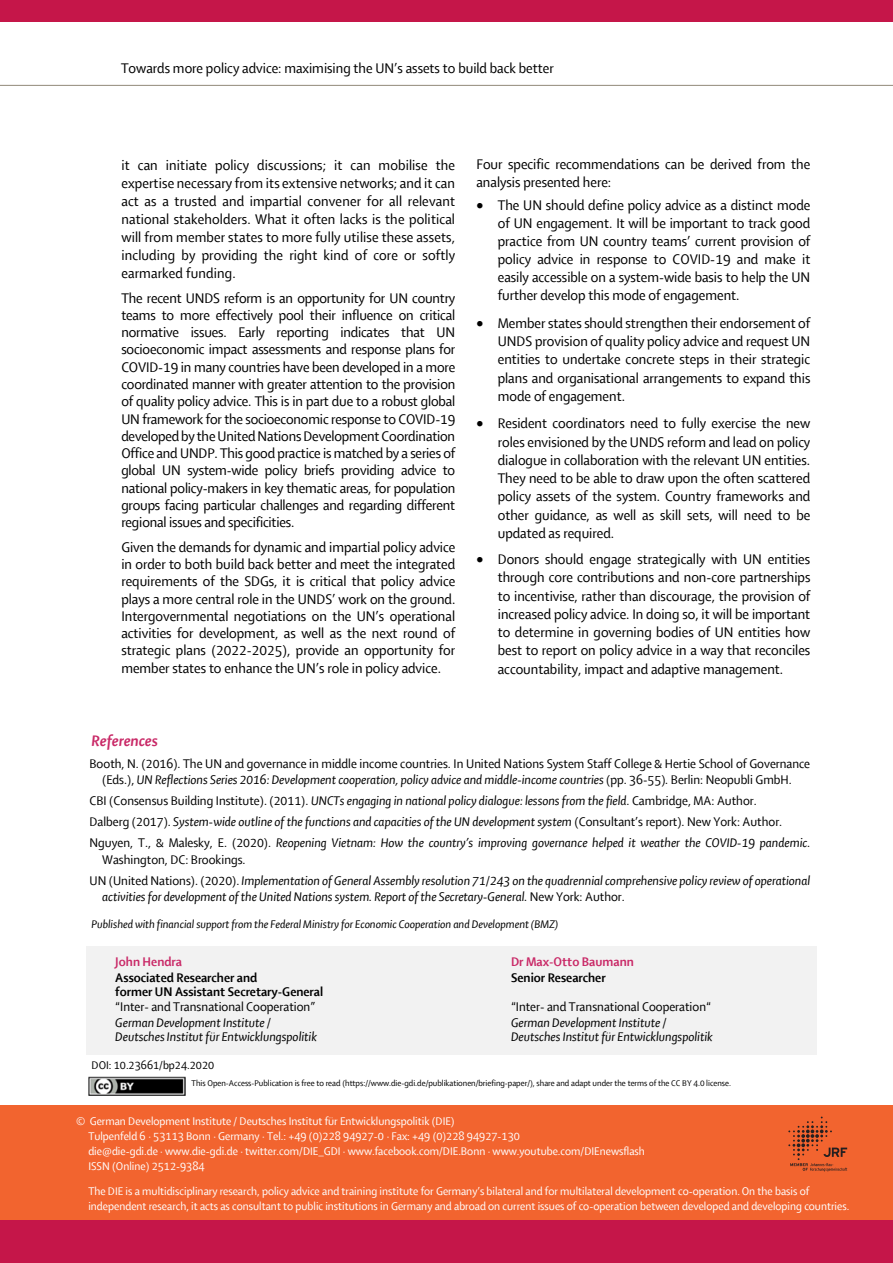
<style>
.page{position:relative;width:893px;height:1263px;background:#fff}
.page>*{position:absolute;margin:0;border:0;box-sizing:border-box;transform-origin:0 0}
.t1{font:italic 700 16.5px "Shaker R";color:#c92967}
.t2{font:15px/17.2px "Shaker R";color:#000;text-align:justify}
.t3{font:italic 13.5px/21px "Shaker R";color:#000}
.t4{font:13.5px/16.5px "Shaker R";color:#000;text-align:center}
.t5{font:700 13.5px/15px "Shaker R";color:#000}
.t6{font:700 13.5px "Shaker R";color:#c92967}
.t7{font:12px/15px "Shaker R";color:#fff}
.t8{font:italic 12px "Shaker R";color:#000}
.t9{font:12px "Shaker R";color:#000}
.t10{font:9px "Shaker R";color:#000}
.s1{font-style:italic}
.s2{font-style:normal}
</style>
<div class="page">
<div style="left:0;top:0;width:893px;height:21px;background:#c51649"></div>
<hr style="left:0;top:85px;width:893px;height:1px;background:#9f988a">
<div style="left:0;top:1106px;width:893px;height:115px;background:#f2642f"></div>
<div style="left:0;top:1220px;width:893px;height:43px;background:#c51649"></div>
<svg style="left:788px;top:1116px;width:59px;height:55px"></svg>
<img style="left:89px;top:1076px;width:97px;height:19px">
<div style="left:86px;top:946px;width:730px;height:109px;background:#f2f2f2"></div>
<p class="t2" style="left:121px;top:60px;width:434px">Towards more policy advice: maximising the UN’s assets to build back better</p>
<p class="t2" style="left:121px;top:156px;width:335px;line-height:18px">it can initiate policy discussions; it can mobilise the expertise necessary from its extensive networks; and it can act as a trusted and impartial convener for all relevant national stakeholders. What it often lacks is the political will from member states to more fully utilise these assets, including by providing the right kind of core or softly earmarked funding.</p>
<p class="t2" style="left:121px;top:290px;width:336px">The recent UNDS reform is an opportunity for UN country teams to more effectively pool their influence on critical normative issues. Early reporting indicates that UN socioeconomic impact assessments and response plans for COVID-19 in many countries have been developed in a more coordinated manner with greater attention to the provision of quality policy advice. This is in part due to a robust global UN framework for the socioeconomic response to COVID-19 developed by the United Nations Development Coordination Office and UNDP. This good practice is matched by a series of global UN system-wide policy briefs providing advice to national policy-makers in key thematic areas, for population groups facing particular challenges and regarding different regional issues and specificities.</p>
<p class="t2" style="left:121px;top:539px;width:335px">Given the demands for dynamic and impartial policy advice in order to both build back better and meet the integrated requirements of the SDGs, it is critical that policy advice plays a more central role in the UNDS’ work on the ground.<br>Intergovernmental negotiations on the UN’s operational activities for development, as well as the next round of strategic plans (2022-2025), provide an opportunity for member states to enhance the UN’s role in policy advice.</p>
<p class="t2" style="left:476px;top:156px;width:335px">Four specific recommendations can be derived from the analysis presented here:</p>
<p class="t2" style="left:498px;top:197px;width:314px;line-height:18px;text-indent:-21px">• The UN should define policy advice as a distinct mode of UN engagement. It will be important to track good practice from UN country teams’ current provision of policy advice in response to COVID-19 and make it easily accessible on a system-wide basis to help the UN further develop this mode of engagement.</p>
<p class="t2" style="left:498px;top:314px;width:314px;line-height:18.3px;text-indent:-21px">• Member states should strengthen their endorsement of UNDS provision of quality policy advice and request UN entities to undertake concrete steps in their strategic plans and organisational arrangements to expand this mode of engagement.</p>
<p class="t2" style="left:498px;top:415px;width:314px;line-height:18.3px;text-indent:-21px">• Resident coordinators need to fully exercise the new roles envisioned by the UNDS reform and lead on policy dialogue in collaboration with the relevant UN entities.<br>They need to be able to draw upon the often scattered policy assets of the system. Country frameworks and other guidance, as well as skill sets, will need to be updated as required.</p>
<p class="t2" style="left:498px;top:550px;width:314px;line-height:18.3px;text-indent:-21px">• Donors should engage strategically with UN entities through core contributions and non-core partnerships to incentivise, rather than discourage, the provision of increased policy advice. In doing so, it will be important to determine in governing bodies of UN entities how best to report on policy advice in a way that reconciles accountability, impact and adaptive management.</p>
<p class="t1" style="left:92px;top:732px;width:68px">References</p>
<p class="t4" style="left:90px;top:755px;width:722px">Booth, N. (2016). The UN and governance in middle income countries. In United Nations System Staff College &amp; Hertie School of Governance (Eds.), <span class="s1">UN Reflections Series 2016: Development cooperation, policy advice and middle-income countries</span> (pp. 36-55)<span class="s1">.</span> Berlin: Neopubli GmbH.</p>
<p class="t3" style="left:90px;top:790px;width:722px"><span class="s2">CBI (Consensus Building Institute). (2011).</span> UNCTs engaging in national policy dialogue: lessons from the field<span class="s2">. Cambridge, MA: Author.<br>Dalberg (2017).</span> System-wide outline of the functions and capacities of the UN development system <span class="s2">(Consultant’s report). New York: Author.<br>Nguyen, T., &amp; Malesky, E. (2020).</span> Reopening Vietnam: How the country’s improving governance helped it weather the COVID-19 pandemic<span class="s2">.</span></p>
<p class="t3" style="left:90px;top:849px;width:722px;text-indent:13px"><span class="s2">Washington, DC: Brookings.<br>UN (United Nations). (2020).</span> Implementation of General Assembly resolution 71/243 on the quadrennial comprehensive policy review of operational</p>
<p class="t3" style="left:102px;top:886px;width:524px">activities for development of the United Nations system. Report of the Secretary-General. <span class="s2">New York: Author.</span></p>
<p class="t8" style="left:92px;top:918px;width:468px">Published with financial support from the Federal Ministry for Economic Cooperation and Development (BMZ)</p>
<p class="t6" style="left:115px;top:955px;width:68px">John Hendra</p>
<p class="t5" style="left:115px;top:970px;width:209px">Associated Researcher and<br>former UN Assistant Secretary-General</p>
<p class="t4" style="left:115px;top:999px;width:202px">“Inter- and Transnational Cooperation”</p>
<p class="t3" style="left:115px;top:1015px;width:203px;line-height:15px">German Development Institute /<br>Deutsches Institut für Entwicklungspolitik</p>
<p class="t9" style="left:92px;top:1058px;width:124px">DOI: 10.23661/bp24.2020</p>
<p class="t6" style="left:511px;top:955px;width:124px">Dr Max-Otto Baumann</p>
<p class="t5" style="left:511px;top:970px;width:96px">Senior Researcher</p>
<p class="t4" style="left:511px;top:999px;width:202px">“Inter- and Transnational Cooperation“</p>
<p class="t3" style="left:511px;top:1015px;width:203px;line-height:15px">German Development Institute /<br>Deutsches Institut für Entwicklungspolitik</p>
<p class="t10" style="left:192px;top:1078px;width:541px">This Open-Access-Publication is free to read (https://www.die-gdi.de/publikationen/briefing-paper/), share and adapt under the terms of the CC BY 4.0 license.</p>
<p class="t7" style="left:88px;top:1113px;width:558px;text-indent:-12px">© German Development Institute / Deutsches Institut für Entwicklungspolitik (DIE)<br>Tulpenfeld 6 · 53113 Bonn · Germany · Tel.: +49 (0)228 94927-0 · Fax: +49 (0)228 94927-130<br>die@die-gdi.de · www.die-gdi.de · twitter.com/DIE_GDI · www.facebook.com/DIE.Bonn · www.youtube.com/DIEnewsflash ISSN (Online) 2512-9384</p>
<p class="t7" style="left:88px;top:1184px;width:762px">The DIE is a multidisciplinary research, policy advice and training institute for Germany’s bilateral and for multilateral development co-operation. On the basis of independent research, it acts as consultant to public institutions in Germany and abroad on current issues of co-operation between developed and developing countries.</p>
</div>
